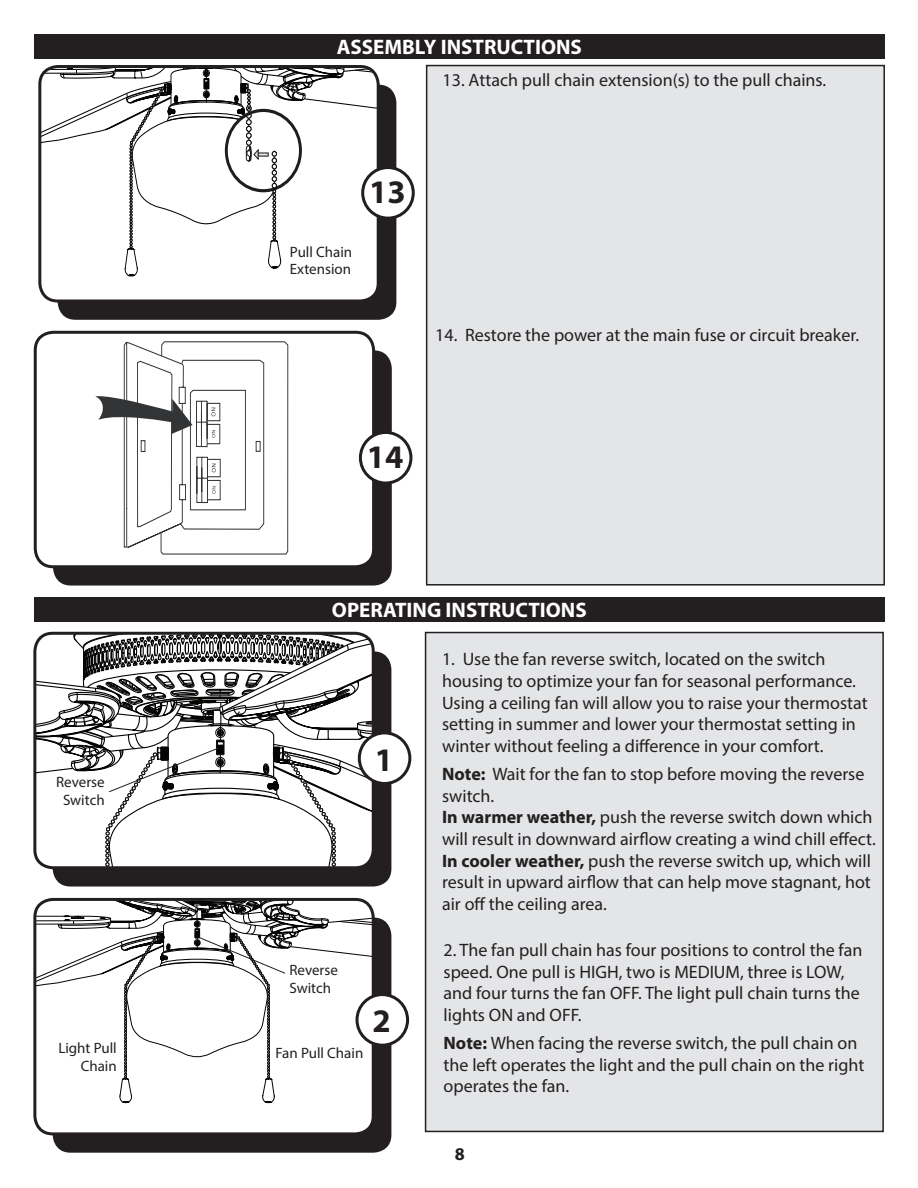
<style>
.page{position:relative;width:918px;height:1188px;background:#fff}
.page>*{position:absolute;margin:0;border:0;box-sizing:border-box;transform-origin:0 0}
.t1{font:700 33px "Myriad Pro";color:#231f20}
.t2{font:700 21px "Myriad Pro";color:#fff}
.Numbered_text_box{font:18px/21.6px "Myriad Pro";color:#231f20}
.t3{font:700 18px "Myriad Pro";color:#231f20}
.Numbered_text_box-2{font:15px/18px "Myriad Pro";color:#231f20}
.s1{font-weight:700}
</style>
<div class="page">
<div style="left:53px;top:350px;width:339px;height:236px;background:#231f20;border-radius:18px"></div>
<div style="left:35px;top:332px;width:339px;height:235px;background:#fff;border-radius:18px"></div>
<svg style="left:95px;top:341px;width:193px;height:214px"></svg>
<div style="left:34px;top:331px;width:341px;height:237px;border:3px solid #231f20;border-radius:18px"></div>
<div style="left:426px;top:633px;width:457px;height:498px;background:#e4e5e7"></div>
<div style="left:425px;top:632px;width:459px;height:500px;border:2px solid #231f20"></div>
<div style="left:34px;top:597px;width:851px;height:25px;background:#231f20"></div>
<div style="left:34px;top:34px;width:851px;height:25px;background:#231f20"></div>
<div style="left:53px;top:651px;width:338px;height:236px;background:#231f20;border-radius:18px"></div>
<div style="left:53px;top:918px;width:338px;height:235px;background:#231f20;border-radius:18px"></div>
<div style="left:35px;top:899px;width:338px;height:235px;background:#fff;border-radius:18px"></div>
<div style="left:33px;top:898px;width:342px;height:237px;border:3px solid #231f20;border-radius:18px"></div>
<div style="left:359px;top:733px;width:51px;height:50px;background:#fff;border-radius:50%"></div>
<div style="left:358px;top:731px;width:53px;height:54px;border:3px solid #231f20;border-radius:50%"></div>
<div style="left:357px;top:995px;width:51px;height:50px;background:#fff;border-radius:50%"></div>
<div style="left:356px;top:993px;width:53px;height:54px;border:3px solid #231f20;border-radius:50%"></div>
<svg style="left:35px;top:633px;width:338px;height:235px;background:#cacbca"></svg>
<svg style="left:35px;top:899px;width:338px;height:204px"></svg>
<div style="left:427px;top:66px;width:457px;height:519px;background:#e4e5e7"></div>
<div style="left:426px;top:65px;width:459px;height:521px;border:2px solid #231f20"></div>
<div style="left:360px;top:432px;width:51px;height:51px;background:#fff;border-radius:50%"></div>
<div style="left:359px;top:431px;width:53px;height:54px;border:3px solid #231f20;border-radius:50%"></div>
<div style="left:58px;top:85px;width:338px;height:235px;background:#231f20;border-radius:18px"></div>
<div style="left:40px;top:67px;width:338px;height:234px;background:#fff;border-radius:18px"></div>
<svg style="left:42px;top:69px;width:334px;height:207px"></svg>
<div style="left:38px;top:65px;width:342px;height:238px;border:3px solid #231f20;border-radius:18px"></div>
<div style="left:363px;top:168px;width:50px;height:50px;background:#fff;border-radius:50%"></div>
<div style="left:361px;top:166px;width:54px;height:54px;border:3px solid #231f20;border-radius:50%"></div>
<p class="Numbered_text_box-2" style="left:56px;top:773px;width:50px;text-align:center">Reverse<br>Switch</p>
<p class="Numbered_text_box-2" style="left:58px;top:1039px;width:60px;text-align:right">Light Pull<br>Chain</p>
<p class="t2" style="left:337px;top:33px;width:247px">ASSEMBLY INSTRUCTIONS</p>
<p class="Numbered_text_box" style="left:443px;top:69px;width:385px">13. Attach pull chain extension(s) to the pull chains.</p>
<p class="Numbered_text_box-2" style="left:290px;top:244px;width:64px;line-height:16.5px">Pull Chain<br>Extension</p>
<p class="t1" style="left:369px;top:170px;width:38px">13</p>
<p class="Numbered_text_box" style="left:435px;top:324px;width:425px">14. Restore the power at the main fuse or circuit breaker.</p>
<p class="t1" style="left:367px;top:435px;width:38px">14</p>
<p class="t2" style="left:332px;top:597px;width:256px">OPERATING INSTRUCTIONS</p>
<p class="t1" style="left:375px;top:738px;width:20px">1</p>
<p class="Numbered_text_box-2" style="left:289px;top:961px;width:50px">Reverse<br>Switch</p>
<p class="Numbered_text_box-2" style="left:276px;top:1044px;width:89px">Fan Pull Chain</p>
<p class="t1" style="left:373px;top:1000px;width:20px">2</p>
<p class="Numbered_text_box" style="left:442px;top:648px;width:385px">1. Use the fan reverse switch, located on the switch</p>
<p class="Numbered_text_box" style="left:442px;top:670px;width:415px">housing to optimize your fan for seasonal performance.</p>
<p class="Numbered_text_box" style="left:442px;top:692px;width:427px">Using a ceiling fan will allow you to raise your thermostat</p>
<p class="Numbered_text_box" style="left:442px;top:713px;width:415px">setting in summer and lower your thermostat setting in winter without feeling a difference in your comfort.</p>
<p class="Numbered_text_box" style="left:442px;top:763px;width:424px"><span class="s1">Note:</span> Wait for the fan to stop before moving the reverse switch.</p>
<p class="Numbered_text_box" style="left:442px;top:806px;width:432px"><span class="s1">In warmer weather,</span> push the reverse switch down which</p>
<p class="Numbered_text_box" style="left:442px;top:828px;width:435px">will result in downward airflow creating a wind chill effect.<br><span class="s1">In cooler weather,</span> push the reverse switch up, which will</p>
<p class="Numbered_text_box" style="left:442px;top:871px;width:430px">result in upward airflow that can help move stagnant, hot</p>
<p class="Numbered_text_box" style="left:442px;top:893px;width:166px">air off the ceiling area.</p>
<p class="Numbered_text_box" style="left:444px;top:939px;width:420px">2. The fan pull chain has four positions to control the fan speed. One pull is HIGH, two is MEDIUM, three is LOW, and four turns the fan OFF. The light pull chain turns the lights ON and OFF.</p>
<p class="Numbered_text_box" style="left:444px;top:1032px;width:422px"><span class="s1">Note:</span> When facing the reverse switch, the pull chain on the left operates the light and the pull chain on the right operates the fan.</p>
<p class="t3" style="left:455px;top:1142px;width:11px">8</p>
</div>
